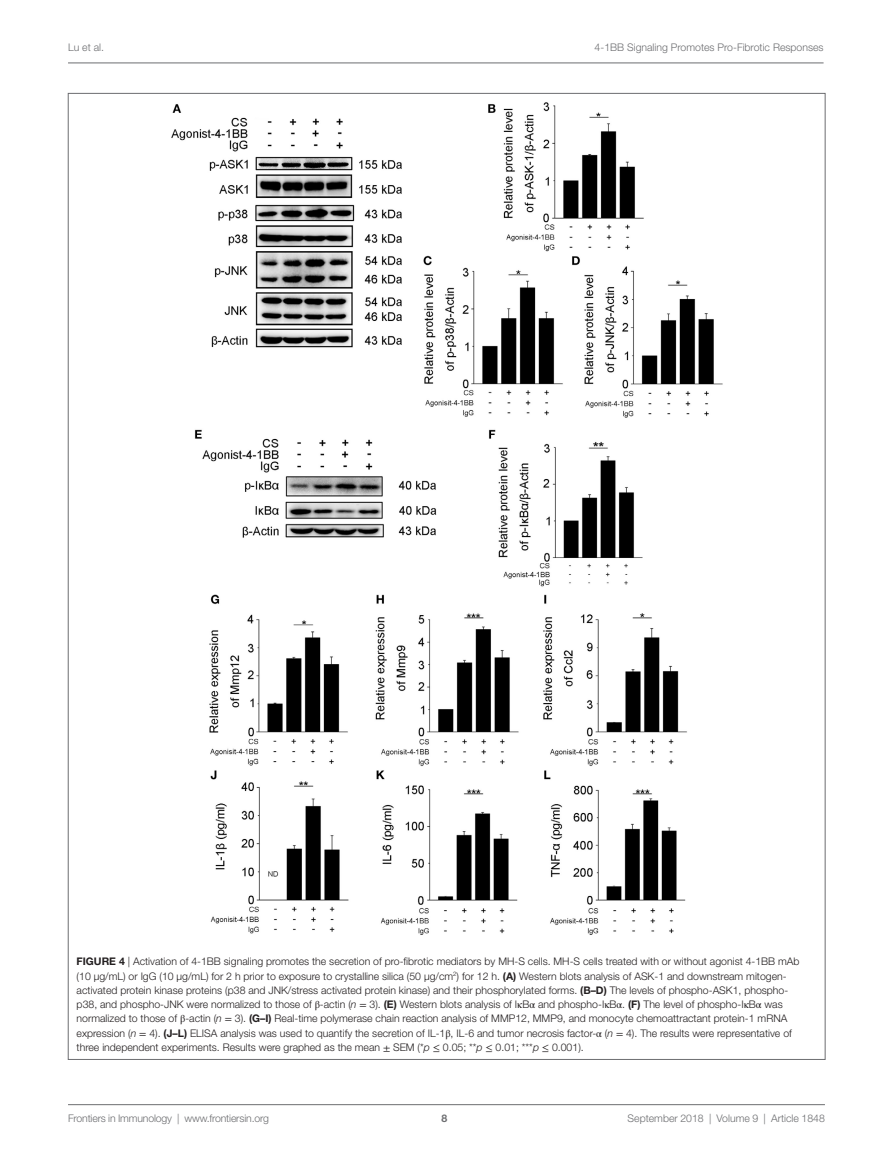
<style>
.page{position:relative;width:893px;height:1170px;background:#fff}
.page>*{position:absolute;margin:0;border:0;box-sizing:border-box;transform-origin:0 0}
.t1{font:300 10.5px/14.2px "Helvetica Neue LT Std";color:#231f20}
.t2{font:300 10.5px "Helvetica Neue LT Std";color:#6c6d70}
.t3{font:700 10.5px "Helvetica Neue LT Std";color:#6c6d70}
.s1{font-weight:700}
.s2{font-family:"STIX General";font-weight:400}
.s3{font-style:italic}
</style>
<div class="page">
<img style="left:171px;top:102px;width:552px;height:833px">
<hr style="left:68px;top:63px;width:756px;height:1px;background:#6c6d70">
<hr style="left:68px;top:1104px;width:757px;height:1px;background:#6c6d70">
<p class="t2" style="left:68px;top:41px;width:37px">Lu et al.</p>
<p class="t2" style="left:595px;top:41px;width:230px">4-1BB Signaling Promotes Pro-Fibrotic Responses</p>
<p class="t1" style="left:77px;top:954px;width:724px"><span class="s1">FIGURE 4</span> | Activation of 4-1BB signaling promotes the secretion of pro-fibrotic mediators by MH-S cells. MH-S cells treated with or without agonist 4-1BB mAb (10 µg/mL) or IgG (10 µg/mL) for 2 h prior to exposure to crystalline silica (50 µg/cm<sup>2</sup>) for 12 h. <span class="s1">(A)</span> Western blots analysis of ASK-1 and downstream mitogen&shy;activated protein kinase proteins (p38 and JNK/stress activated protein kinase) and their phosphorylated forms. <span class="s1">(B–D)</span> The levels of phospho-ASK1, phospho&shy;p38, and phospho-JNK were normalized to those of <span class="s2">β</span>-actin (<span class="s3">n</span> <span class="s2">=</span> 3). <span class="s1">(E)</span> Western blots analysis of I<span class="s2">κ</span>B<span class="s2">α</span> and phospho-I<span class="s2">κ</span>B<span class="s2">α</span>. <span class="s1">(F)</span> The level of phospho-I<span class="s2">κ</span>B<span class="s2">α</span> was normalized to those of <span class="s2">β</span>-actin (<span class="s3">n</span> <span class="s2">=</span> 3). <span class="s1">(G–I)</span> Real-time polymerase chain reaction analysis of MMP12, MMP9, and monocyte chemoattractant protein-1 mRNA expression (<span class="s3">n</span> <span class="s2">=</span> 4). <span class="s1">(J–L)</span> ELISA analysis was used to quantify the secretion of IL-1<span class="s2">β</span>, IL-6 and tumor necrosis factor-<span class="s2">α</span> (<span class="s3">n</span> <span class="s2">=</span> 4). The results were representative of three independent experiments. Results were graphed as the mean <span class="s2">±</span> SEM (*<span class="s3">p</span> <span class="s2">≤</span> 0.05; **<span class="s3">p</span> <span class="s2">≤</span> 0.01; ***<span class="s3">p</span> <span class="s2">≤</span> 0.001).</p>
<p class="t2" style="left:68px;top:1111px;width:203px">Frontiers in Immunology | www.frontiersin.org</p>
<p class="t2" style="left:628px;top:1111px;width:199px">September 2018 | Volume 9 | Article 1848</p>
<p class="t3" style="left:441px;top:1111px;width:7px">8</p>
</div>
